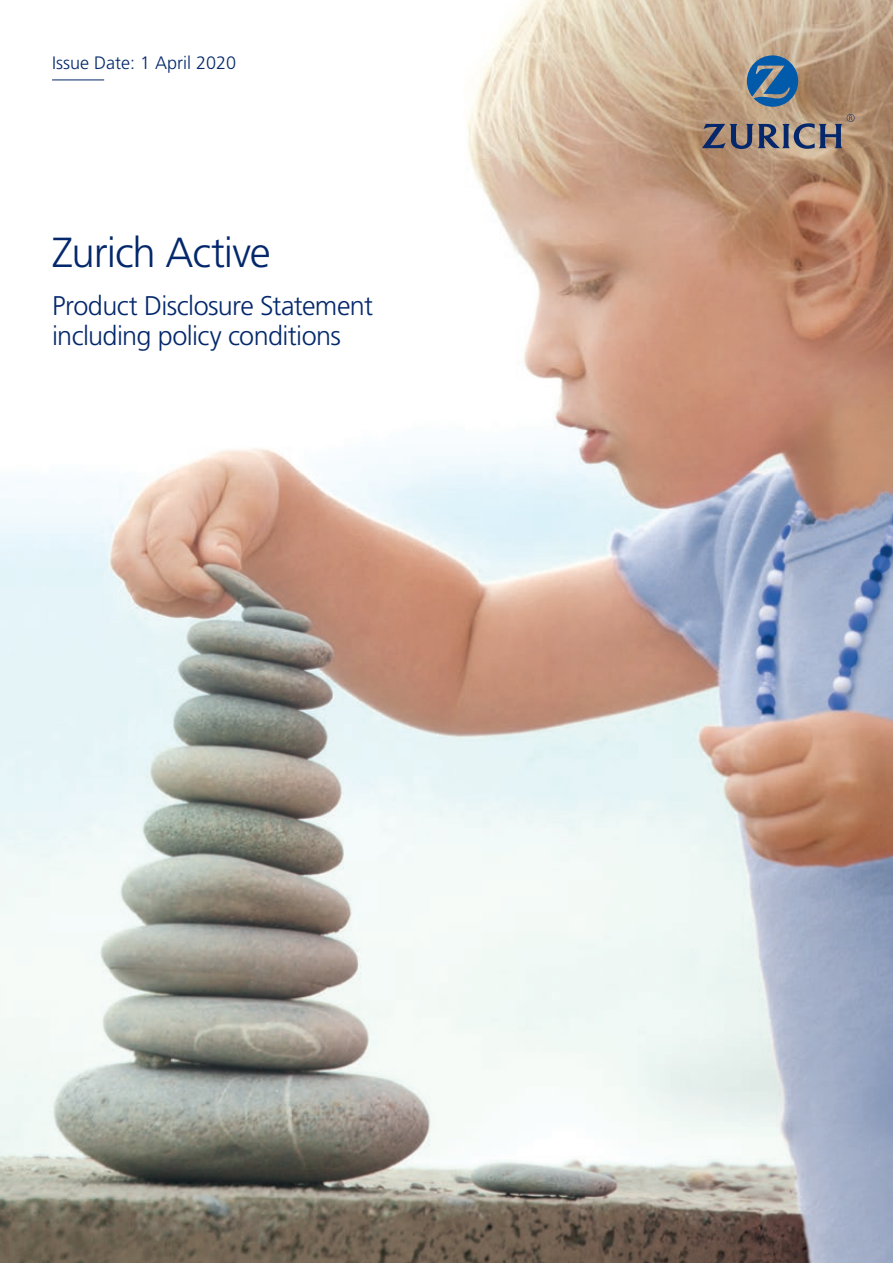
<style>
.page{position:relative;width:893px;height:1263px;background:#fff}
.page>*{position:absolute;margin:0;border:0;box-sizing:border-box;transform-origin:0 0}
.t1{font:300 42px "Frutiger";letter-spacing:-.025em;color:#04286b}
.t2{font:300 27px/30px "Frutiger";letter-spacing:-.025em;color:#04286b}
.t3{font:300 18px "Frutiger";color:#04286b}
</style>
<div class="page">
<img style="left:0;top:0;width:893px;height:1263px">
<hr style="left:52px;top:80px;width:52px;height:1px;background:#04286b">
<svg style="left:747px;top:55px;width:51px;height:52px;background:#4c789d"></svg>
<svg style="left:702px;top:114px;width:152px;height:35px;background:#8b7e7a"></svg>
<p class="t3" style="left:52px;top:53px;width:186px">Issue Date: 1 April 2020</p>
<h1 class="t1" style="left:52px;top:229px;width:220px">Zurich Active</h1>
<p class="t2" style="left:52px;top:291px;width:322px">Product Disclosure Statement including policy conditions</p>
</div>
